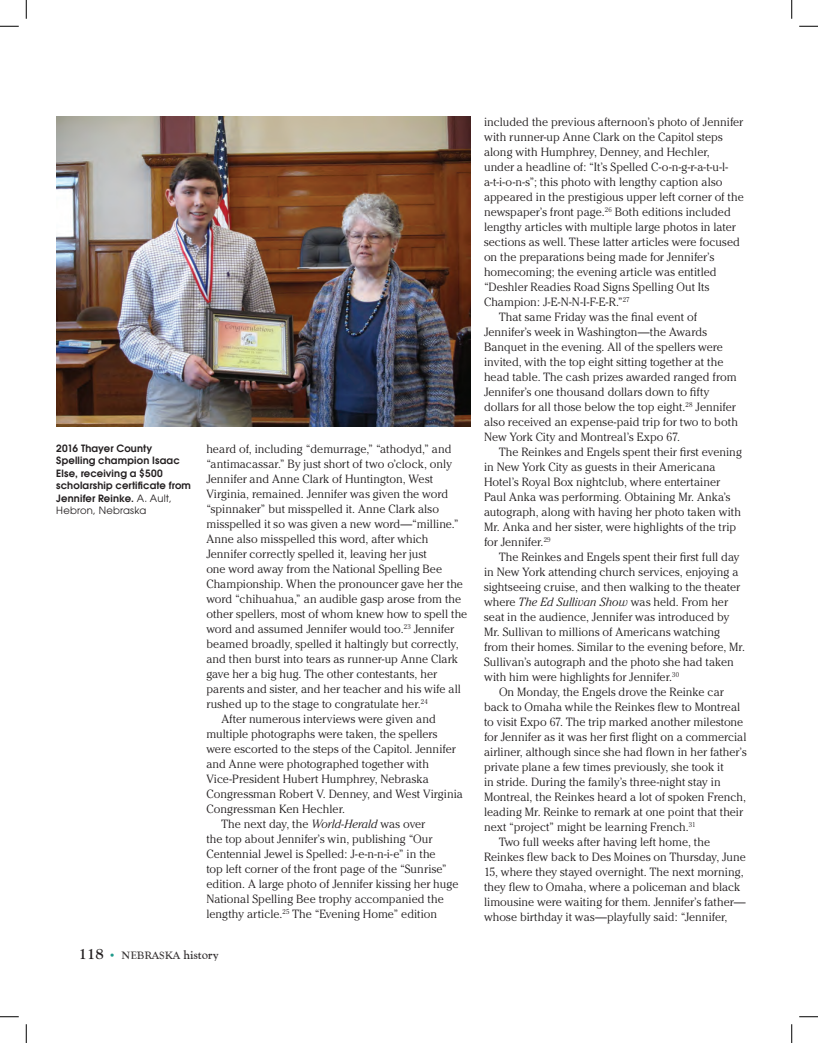
<style>
.page{position:relative;width:818px;height:1043px;background:#fff}
.page>*{position:absolute;margin:0;border:0;box-sizing:border-box;transform-origin:0 0}
.t1{font:300 11.88px "Cheltenham";color:#231f20}
.t2{font:11px "Goudy Handtooled Com SC800";color:#231f20}
.t3{font:600 10px/12.5px "Avant Garde";letter-spacing:.015em;color:#231f20}
.s1{font-weight:400}
.s2{font-style:italic}
.s3{font-family:"Goudy";font-weight:700;font-size:15px}
.s4{font-family:"Goudy Handtooled Com";font-size:11.25px;color:#209a8b}
.s5{font-family:"Goudy Handtooled Com";font-size:12.5px}
</style>
<div class="page">
<img style="left:56px;top:116px;width:414px;height:311px">
<svg style="left:0;top:25px;width:19px;height:2px"></svg>
<svg style="left:799px;top:25px;width:19px;height:2px"></svg>
<svg style="left:0;top:1016px;width:19px;height:1px"></svg>
<svg style="left:799px;top:1016px;width:19px;height:1px"></svg>
<svg style="left:25px;top:0;width:2px;height:19px"></svg>
<svg style="left:25px;top:1024px;width:2px;height:18px"></svg>
<svg style="left:791px;top:0;width:1px;height:19px"></svg>
<svg style="left:791px;top:1024px;width:1px;height:18px"></svg>
<p class="t3" style="left:56px;top:442px;width:136px">2016 Thayer County<br>Spelling champion Isaac<br>Else, receiving a $500 scholarship certificate from<br>Jennifer Reinke. <span class="s1">A. Ault,<br>Hebron, Nebraska</span></p>
<p class="t1" style="left:206px;top:442px;width:246px">heard of, including “demurrage,” “athodyd,” and</p>
<p class="t1" style="left:206px;top:457px;width:247px">“antimacassar.” By just short of two o’clock, only</p>
<p class="t1" style="left:206px;top:472px;width:228px">Jennifer and Anne Clark of Huntington, West</p>
<p class="t1" style="left:206px;top:487px;width:243px">Virginia, remained. Jennifer was given the word</p>
<p class="t1" style="left:206px;top:502px;width:234px">“spinnaker” but misspelled it. Anne Clark also</p>
<p class="t1" style="left:206px;top:517px;width:254px">misspelled it so was given a new word—“milline.”</p>
<p class="t1" style="left:206px;top:532px;width:224px">Anne also misspelled this word, after which</p>
<p class="t1" style="left:206px;top:547px;width:222px">Jennifer correctly spelled it, leaving her just</p>
<p class="t1" style="left:206px;top:562px;width:237px">one word away from the National Spelling Bee</p>
<p class="t1" style="left:206px;top:577px;width:258px">Championship. When the pronouncer gave her the</p>
<p class="t1" style="left:206px;top:592px;width:256px">word “chihuahua,” an audible gasp arose from the</p>
<p class="t1" style="left:206px;top:607px;width:262px">other spellers, most of whom knew how to spell the</p>
<p class="t1" style="left:206px;top:622px;width:249px">word and assumed Jennifer would too.<sup>23</sup> Jennifer</p>
<p class="t1" style="left:206px;top:637px;width:254px">beamed broadly, spelled it haltingly but correctly,</p>
<p class="t1" style="left:206px;top:652px;width:253px">and then burst into tears as runner-up Anne Clark</p>
<p class="t1" style="left:206px;top:667px;width:232px">gave her a big hug. The other contestants, her</p>
<p class="t1" style="left:206px;top:682px;width:256px">parents and sister, and her teacher and his wife all</p>
<p class="t1" style="left:206px;top:697px;width:223px">rushed up to the stage to congratulate her.<sup>24</sup></p>
<p class="t1" style="left:221px;top:712px;width:216px">After numerous interviews were given and</p>
<p class="t1" style="left:206px;top:727px;width:233px">multiple photographs were taken, the spellers</p>
<p class="t1" style="left:206px;top:742px;width:251px">were escorted to the steps of the Capitol. Jennifer</p>
<p class="t1" style="left:206px;top:757px;width:224px">and Anne were photographed together with</p>
<p class="t1" style="left:206px;top:772px;width:224px">Vice-President Hubert Humphrey, Nebraska</p>
<p class="t1" style="left:206px;top:787px;width:258px">Congressman Robert V. Denney, and West Virginia</p>
<p class="t1" style="left:206px;top:802px;width:140px">Congressman Ken Hechler.</p>
<p class="t1" style="left:221px;top:817px;width:205px">The next day, the <span class="s2">World-Herald</span> was over</p>
<p class="t1" style="left:206px;top:832px;width:227px">the top about Jennifer’s win, publishing “Our</p>
<p class="t1" style="left:206px;top:847px;width:231px">Centennial Jewel is Spelled: J-e-n-n-i-e” in the</p>
<p class="t1" style="left:206px;top:862px;width:242px">top left corner of the front page of the “Sunrise”</p>
<p class="t1" style="left:206px;top:877px;width:253px">edition. A large photo of Jennifer kissing her huge</p>
<p class="t1" style="left:206px;top:892px;width:239px">National Spelling Bee trophy accompanied the</p>
<p class="t1" style="left:206px;top:907px;width:232px">lengthy article.<sup>25</sup> The “Evening Home” edition</p>
<p class="t2" style="left:79px;top:949px;width:141px"><span class="s3">118</span> <span class="s4">•</span> NEBRASKA <span class="s5">history</span></p>
<p class="t1" style="left:484px;top:115px;width:261px">included the previous afternoon’s photo of Jennifer</p>
<p class="t1" style="left:484px;top:130px;width:240px">with runner-up Anne Clark on the Capitol steps</p>
<p class="t1" style="left:484px;top:145px;width:227px">along with Humphrey, Denney, and Hechler,</p>
<p class="t1" style="left:484px;top:160px;width:245px">under a headline of: “It’s Spelled C-o-n-g-r-a-t-u-l-</p>
<p class="t1" style="left:484px;top:175px;width:240px">a-t-i-o-n-s”; this photo with lengthy caption also</p>
<p class="t1" style="left:484px;top:190px;width:261px">appeared in the prestigious upper left corner of the</p>
<p class="t1" style="left:484px;top:205px;width:248px">newspaper’s front page.<sup>26</sup> Both editions included</p>
<p class="t1" style="left:484px;top:220px;width:253px">lengthy articles with multiple large photos in later</p>
<p class="t1" style="left:484px;top:235px;width:257px">sections as well. These latter articles were focused</p>
<p class="t1" style="left:484px;top:250px;width:232px">on the preparations being made for Jennifer’s</p>
<p class="t1" style="left:484px;top:265px;width:234px">homecoming; the evening article was entitled</p>
<p class="t1" style="left:484px;top:280px;width:227px">“Deshler Readies Road Signs Spelling Out Its</p>
<p class="t1" style="left:484px;top:295px;width:147px">Champion: J-E-N-N-I-F-E-R.”<sup>27</sup></p>
<p class="t1" style="left:499px;top:310px;width:199px">That same Friday was the final event of</p>
<p class="t1" style="left:484px;top:325px;width:224px">Jennifer’s week in Washington—the Awards</p>
<p class="t1" style="left:484px;top:340px;width:240px">Banquet in the evening. All of the spellers were</p>
<p class="t1" style="left:484px;top:355px;width:241px">invited, with the top eight sitting together at the</p>
<p class="t1" style="left:484px;top:370px;width:254px">head table. The cash prizes awarded ranged from</p>
<p class="t1" style="left:484px;top:385px;width:227px">Jennifer’s one thousand dollars down to fifty</p>
<p class="t1" style="left:484px;top:400px;width:253px">dollars for all those below the top eight.<sup>28</sup> Jennifer</p>
<p class="t1" style="left:484px;top:415px;width:255px">also received an expense-paid trip for two to both</p>
<p class="t1" style="left:484px;top:430px;width:197px">New York City and Montreal’s Expo 67.</p>
<p class="t1" style="left:499px;top:445px;width:244px">The Reinkes and Engels spent their first evening</p>
<p class="t1" style="left:484px;top:460px;width:233px">in New York City as guests in their Americana</p>
<p class="t1" style="left:484px;top:475px;width:237px">Hotel’s Royal Box nightclub, where entertainer</p>
<p class="t1" style="left:484px;top:490px;width:248px">Paul Anka was performing. Obtaining Mr. Anka’s</p>
<p class="t1" style="left:484px;top:505px;width:258px">autograph, along with having her photo taken with</p>
<p class="t1" style="left:484px;top:520px;width:253px">Mr. Anka and her sister, were highlights of the trip</p>
<p class="t1" style="left:484px;top:535px;width:68px">for Jennifer.<sup>29</sup></p>
<p class="t1" style="left:499px;top:550px;width:242px">The Reinkes and Engels spent their first full day</p>
<p class="t1" style="left:484px;top:565px;width:256px">in New York attending church services, enjoying a</p>
<p class="t1" style="left:484px;top:580px;width:257px">sightseeing cruise, and then walking to the theater</p>
<p class="t1" style="left:484px;top:595px;width:245px">where <span class="s2">The Ed Sullivan Show</span> was held. From her</p>
<p class="t1" style="left:484px;top:610px;width:247px">seat in the audience, Jennifer was introduced by</p>
<p class="t1" style="left:484px;top:625px;width:237px">Mr. Sullivan to millions of Americans watching</p>
<p class="t1" style="left:484px;top:640px;width:262px">from their homes. Similar to the evening before, Mr.</p>
<p class="t1" style="left:484px;top:655px;width:251px">Sullivan’s autograph and the photo she had taken</p>
<p class="t1" style="left:484px;top:670px;width:197px">with him were highlights for Jennifer.<sup>30</sup></p>
<p class="t1" style="left:499px;top:685px;width:226px">On Monday, the Engels drove the Reinke car</p>
<p class="t1" style="left:484px;top:700px;width:258px">back to Omaha while the Reinkes flew to Montreal</p>
<p class="t1" style="left:484px;top:715px;width:261px">to visit Expo 67. The trip marked another milestone</p>
<p class="t1" style="left:484px;top:730px;width:264px">for Jennifer as it was her first flight on a commercial</p>
<p class="t1" style="left:484px;top:745px;width:264px">airliner, although since she had flown in her father’s</p>
<p class="t1" style="left:484px;top:760px;width:241px">private plane a few times previously, she took it</p>
<p class="t1" style="left:484px;top:775px;width:238px">in stride. During the family’s three-night stay in</p>
<p class="t1" style="left:484px;top:790px;width:263px">Montreal, the Reinkes heard a lot of spoken French,</p>
<p class="t1" style="left:484px;top:805px;width:260px">leading Mr. Reinke to remark at one point that their</p>
<p class="t1" style="left:484px;top:820px;width:213px">next “project” might be learning French.<sup>31</sup></p>
<p class="t1" style="left:499px;top:835px;width:212px">Two full weeks after having left home, the</p>
<p class="t1" style="left:484px;top:850px;width:263px">Reinkes flew back to Des Moines on Thursday, June</p>
<p class="t1" style="left:484px;top:865px;width:261px">15, where they stayed overnight. The next morning,</p>
<p class="t1" style="left:484px;top:880px;width:258px">they flew to Omaha, where a policeman and black</p>
<p class="t1" style="left:484px;top:895px;width:263px">limousine were waiting for them. Jennifer’s father—</p>
<p class="t1" style="left:484px;top:910px;width:245px">whose birthday it was—playfully said: “Jennifer,</p>
</div>
